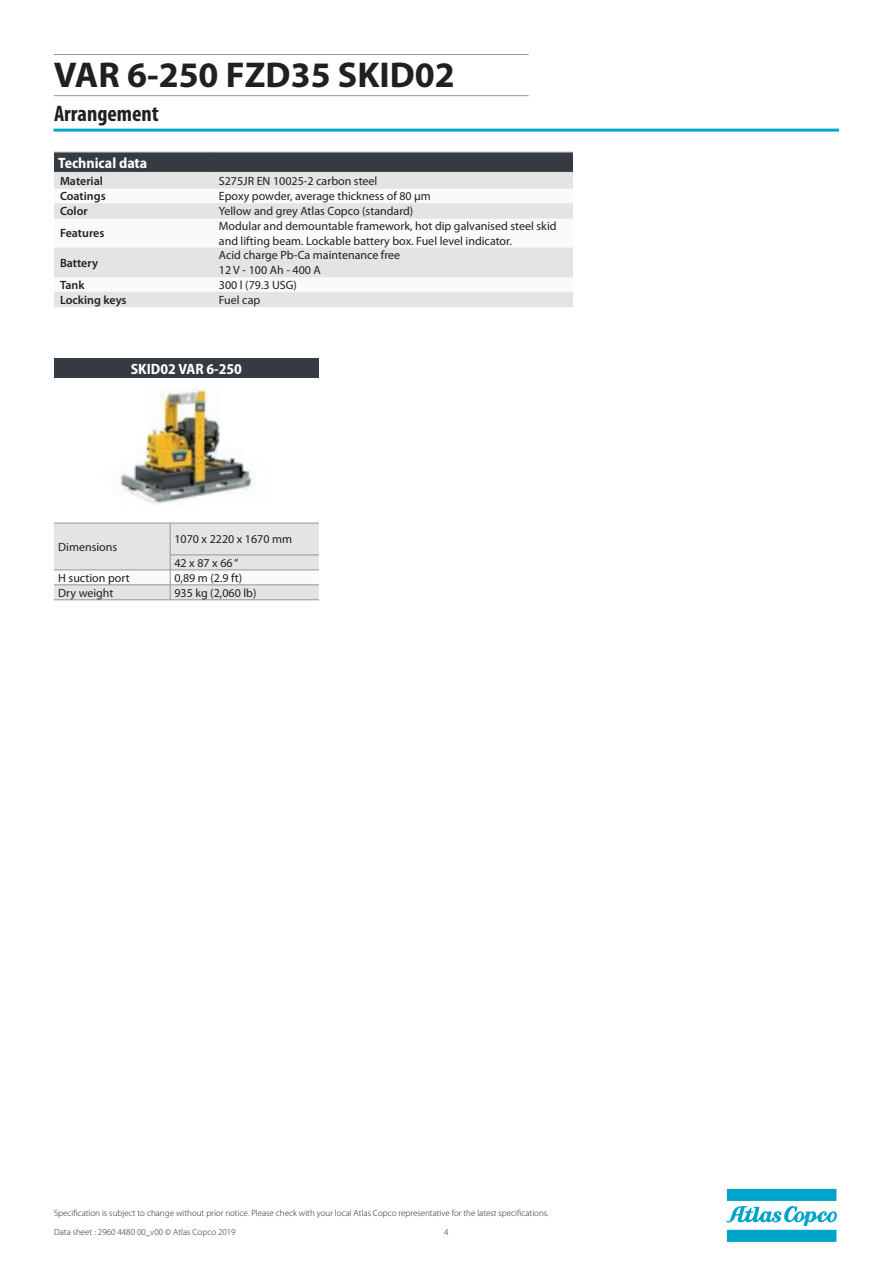
<style>
.page{position:relative;width:893px;height:1263px;background:#fff}
.page>*{position:absolute;margin:0;border:0;box-sizing:border-box;transform-origin:0 0}
.t1{font:700 36px "Myriad Pro";color:#231f20}
.t2{font:700 condensed 22.5px "Myriad Pro";color:#231f20}
.t3{font:700 semi-condensed 15px "Myriad Pro";color:#fff}
.t4{font:12px/14.4px "Myriad Pro";color:#231f20}
.t5{font:600 12px "Myriad Pro";color:#231f20}
.t6{font:300 9px "Myriad Pro";color:#231f20}
</style>
<div class="page">
<hr style="left:54px;top:95px;width:475px;height:1px;background:#939598">
<hr style="left:54px;top:54px;width:475px;height:1px;background:#939598">
<hr style="left:53px;top:129px;width:786px;height:3px;background:#00a4ca">
<svg style="left:726px;top:1189px;width:111px;height:53px"></svg>
<div style="left:54px;top:359px;width:265px;height:19px;background:#353b40"></div>
<svg style="left:54px;top:523px;width:265px;height:76px"></svg>
<hr style="left:54px;top:599px;width:116px;height:1px;background:#939598">
<hr style="left:170px;top:599px;width:149px;height:1px;background:#939598">
<img style="left:120px;top:388px;width:132px;height:116px">
<svg style="left:54px;top:153px;width:519px;height:35px;background:#818688"></svg>
<svg style="left:54px;top:203px;width:519px;height:103px;fill:#e2e5e4"></svg>
<hr style="left:54px;top:152px;width:159px;height:1px;background:#939598">
<hr style="left:213px;top:152px;width:360px;height:1px;background:#939598">
<hr style="left:54px;top:172px;width:159px;height:1px;background:#e2e5e4">
<hr style="left:213px;top:172px;width:360px;height:1px;background:#e2e5e4">
<hr style="left:54px;top:188px;width:159px;height:1px;background:#e2e5e4">
<hr style="left:213px;top:188px;width:360px;height:1px;background:#e2e5e4">
<hr style="left:54px;top:306px;width:159px;height:1px;background:#e2e5e4">
<hr style="left:213px;top:306px;width:360px;height:1px;background:#e2e5e4">
<hr style="left:54px;top:218px;width:159px;height:1px;background:#e2e5e4">
<hr style="left:213px;top:218px;width:360px;height:1px;background:#e2e5e4">
<hr style="left:54px;top:277px;width:159px;height:1px;background:#e2e5e4">
<hr style="left:213px;top:277px;width:360px;height:1px;background:#e2e5e4">
<h1 class="t1" style="left:54px;top:55px;width:402px">VAR 6-250 FZD35 SKID02</h1>
<h2 class="t2" style="left:54px;top:101px;width:106px">Arrangement</h2>
<p class="t3" style="left:58px;top:155px;width:91px">Technical data</p>
<p class="t5" style="left:60px;top:174px;width:44px">Material</p>
<p class="t4" style="left:219px;top:174px;width:160px">S275JR EN 10025-2 carbon steel</p>
<p class="t5" style="left:60px;top:190px;width:47px">Coatings</p>
<p class="t4" style="left:219px;top:189px;width:213px">Epoxy powder, average thickness of 80 μm</p>
<p class="t5" style="left:60px;top:204px;width:29px">Color</p>
<p class="t4" style="left:219px;top:204px;width:196px">Yellow and grey Atlas Copco (standard)</p>
<p class="t5" style="left:60px;top:227px;width:46px">Features</p>
<p class="t4" style="left:219px;top:219px;width:339px">Modular and demountable framework, hot dip galvanised steel skid and lifting beam. Lockable battery box. Fuel level indicator.</p>
<p class="t5" style="left:60px;top:256px;width:40px">Battery</p>
<p class="t4" style="left:219px;top:248px;width:183px">Acid charge Pb-Ca maintenance free<br>12 V - 100 Ah - 400 A</p>
<p class="t5" style="left:60px;top:278px;width:26px">Tank</p>
<p class="t4" style="left:219px;top:278px;width:80px">300 l (79.3 USG)</p>
<p class="t5" style="left:60px;top:293px;width:68px">Locking keys</p>
<p class="t4" style="left:219px;top:293px;width:43px">Fuel cap</p>
<p class="t3" style="left:131px;top:360px;width:113px">SKID02 VAR 6-250</p>
<p class="t4" style="left:58px;top:540px;width:61px">Dimensions</p>
<p class="t4" style="left:174px;top:528px;width:119px;line-height:23.4px">1070 x 2220 x 1670 mm<br>42 x 87 x 66 “</p>
<p class="t4" style="left:58px;top:571px;width:73px">H suction port</p>
<p class="t4" style="left:174px;top:571px;width:69px">0,89 m (2.9 ft)</p>
<p class="t4" style="left:58px;top:586px;width:57px">Dry weight</p>
<p class="t4" style="left:174px;top:586px;width:84px">935 kg (2,060 lb)</p>
<p class="t6" style="left:54px;top:1208px;width:496px">Specification is subject to change without prior notice. Please check with your local Atlas Copco representative for the latest specifications.</p>
<p class="t6" style="left:54px;top:1226px;width:183px">Data sheet : 2960 4480 00_v00 © Atlas Copco 2019</p>
<p class="t6" style="left:444px;top:1226px;width:6px">4</p>
</div>
